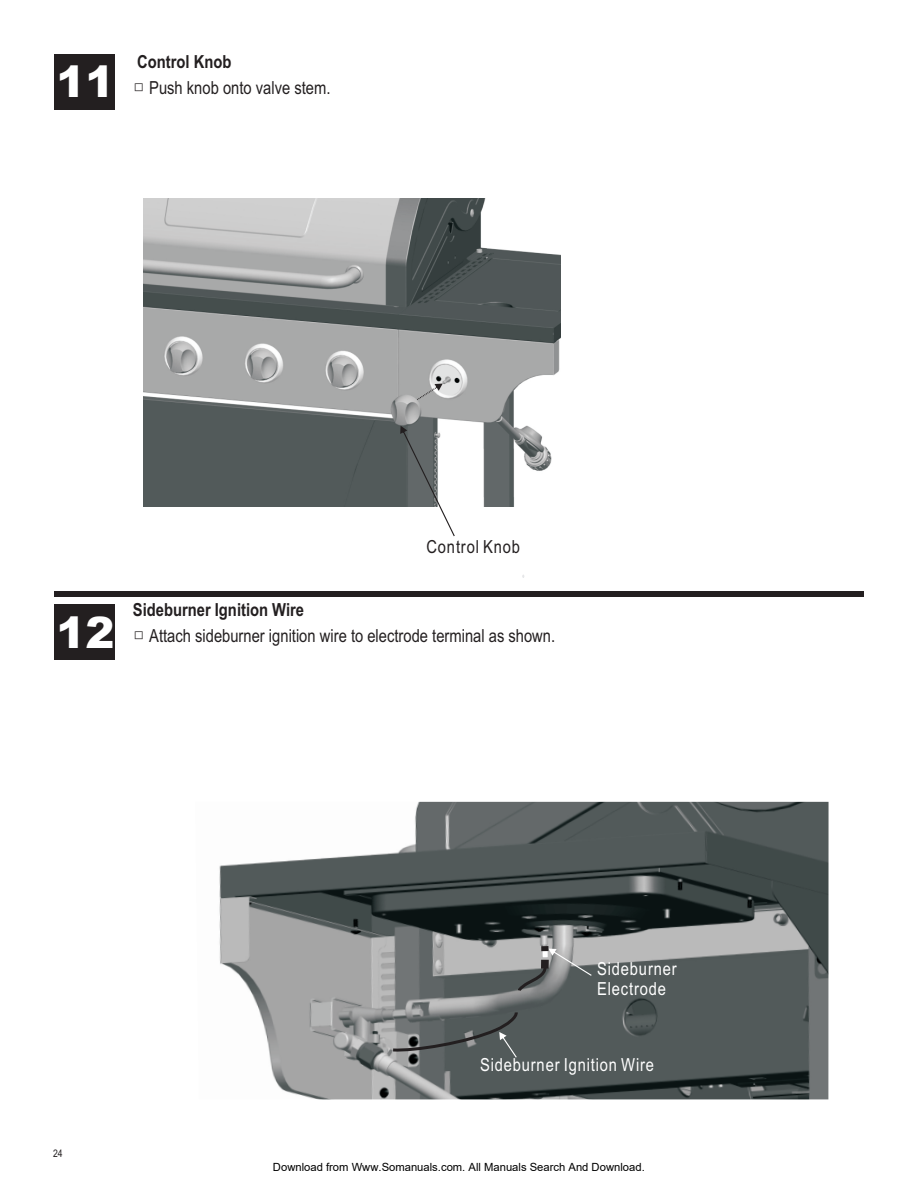
<style>
.page{position:relative;width:918px;height:1188px;background:#fff}
.page>*{position:absolute;margin:0;border:0;box-sizing:border-box;transform-origin:0 0}
.t1{font:900 43.5px "Arial";color:#fff}
.t2{font:18px "Arial Narrow";color:#231f20}
.t3{font:18px/20.4px "Arial Narrow";letter-spacing:.045em;color:#fff}
.t4{font:700 18px "Arial Narrow";color:#231f20}
.t5{font:18px "Arial Narrow";letter-spacing:.045em;color:#231f20}
.t6{font:11.25px "Arial";color:#000}
.t7{font:10.5px "Arial Narrow";color:#231f20}
.s1{font-family:"Arial Unicode MS"}
</style>
<div class="page">
<img style="left:219px;top:802px;width:610px;height:297px">
<div style="left:54px;top:54px;width:61px;height:55px;background:#231f20"></div>
<div style="left:54px;top:591px;width:810px;height:6px;background:#231f20"></div>
<div style="left:54px;top:605px;width:61px;height:55px;background:#231f20"></div>
<img style="left:144px;top:199px;width:417px;height:308px">
<svg style="left:417px;top:384px;width:26px;height:16px"></svg>
<svg style="left:400px;top:426px;width:55px;height:110px"></svg>
<svg style="left:390px;top:949px;width:202px;height:109px;background:#707575"></svg>
<div style="left:541px;top:946px;width:8px;height:5px;background:#231f20"></div>
<h1 class="t1" style="left:56px;top:66px;width:60px">11</h1>
<p class="t4" style="left:137px;top:55px;width:96px">Control Knob</p>
<p class="t2" style="left:133px;top:81px;width:199px"><span class="s1">□</span> Push knob onto valve stem.</p>
<h1 class="t1" style="left:56px;top:617px;width:60px">1 24</h1>
<p class="t4" style="left:133px;top:602px;width:173px">Sideburner Ignition Wire</p>
<p class="t5" style="left:426px;top:540px;width:95px">Control Knob</p>
<p class="t2" style="left:133px;top:629px;width:423px"><span class="s1">□</span> Attach sideburner ignition wire to electrode terminal as shown.</p>
<p class="t7" style="left:53px;top:1149px;width:11px">24</p>
<p class="t3" style="left:597px;top:960px;width:81px">Sideburner<br>Electrode</p>
<p class="t3" style="left:480px;top:1056px;width:176px">Sideburner Ignition Wire</p>
<p class="t6" style="left:273px;top:1160px;width:373px">Download from Www.Somanuals.com. All Manuals Search And Download.</p>
</div>
